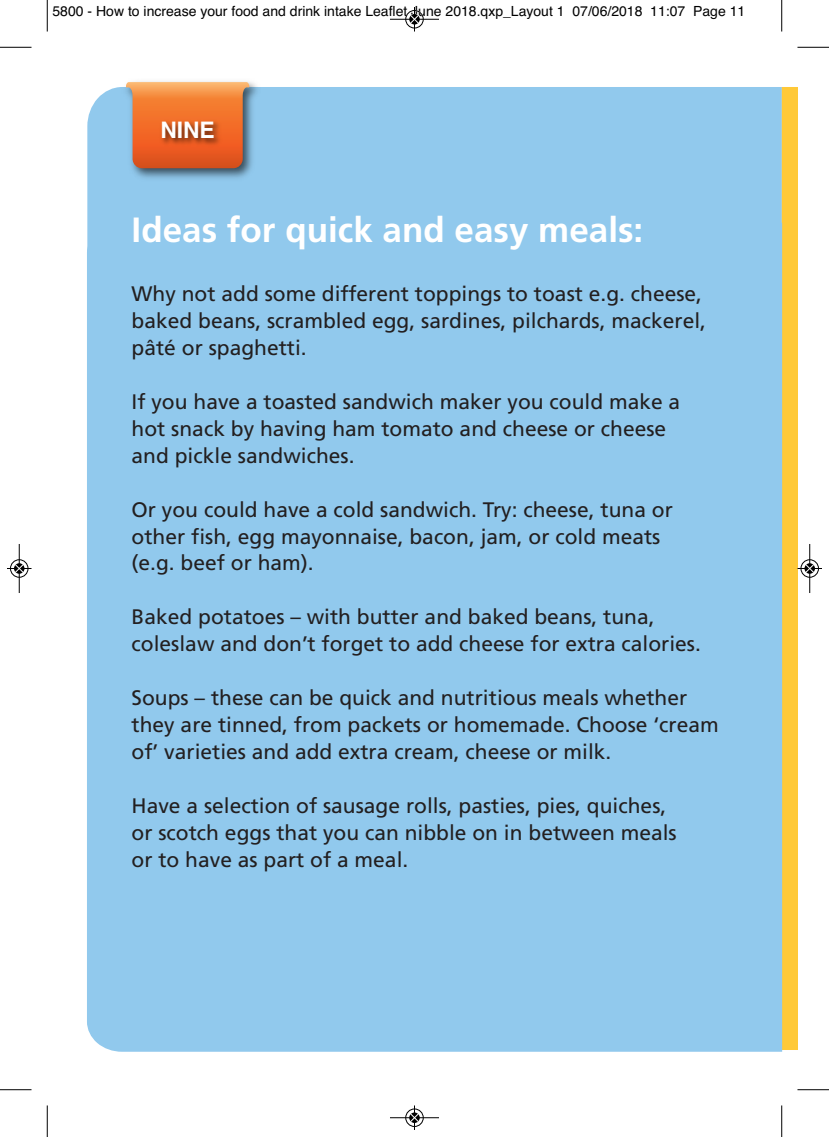
<style>
.page{position:relative;width:829px;height:1137px;background:#fff}
.page>*{position:absolute;margin:0;border:0;box-sizing:border-box;transform-origin:0 0}
.t1{font:700 35px "Frutiger";color:#fff}
.t2{font:700 22.75px "Helvetica";color:#fff}
.t3{font:21px/26.9px "Frutiger";color:#231f20}
.t4{font:14px "Helvetica";color:#000}
</style>
<div class="page">
<div style="left:87px;top:755px;width:695px;height:296px;background:#91c9ed"></div>
<div style="left:87px;top:87px;width:694px;height:668px;background:#91c9ed"></div>
<img style="left:108px;top:81px;width:169px;height:117px">
<svg style="left:126px;top:82px;width:123px;height:29px;background:#eb914f"></svg>
<img style="left:126px;top:111px;width:130px;height:73px">
<hr style="left:47px;top:0;width:1px;height:32px;background:#000">
<hr style="left:0;top:47px;width:32px;height:1px;background:#000">
<hr style="left:781px;top:0;width:1px;height:32px;background:#000">
<hr style="left:797px;top:47px;width:32px;height:1px;background:#000">
<hr style="left:47px;top:1105px;width:1px;height:31px;background:#000">
<hr style="left:0;top:1089px;width:32px;height:1px;background:#000">
<hr style="left:781px;top:1105px;width:1px;height:31px;background:#000">
<hr style="left:797px;top:1089px;width:32px;height:1px;background:#000">
<div style="left:405px;top:10px;width:19px;height:19px;border:1px solid #fff;border-radius:50%"></div>
<hr style="left:390px;top:19px;width:49px;height:1px;background:#000">
<div style="left:405px;top:10px;width:18px;height:18px;border:1px solid #000;border-radius:50%"></div>
<svg style="left:410px;top:7px;width:9px;height:25px"></svg>
<div style="left:405px;top:1108px;width:19px;height:18px;border:1px solid #fff;border-radius:50%"></div>
<hr style="left:390px;top:1117px;width:49px;height:1px;background:#000">
<div style="left:405px;top:1108px;width:18px;height:18px;border:1px solid #000;border-radius:50%"></div>
<svg style="left:410px;top:1105px;width:9px;height:24px"></svg>
<div style="left:10px;top:559px;width:19px;height:18px;border:1px solid #fff;border-radius:50%"></div>
<hr style="left:19px;top:544px;width:1px;height:49px;background:#000">
<div style="left:10px;top:559px;width:18px;height:18px;border:1px solid #000;border-radius:50%"></div>
<svg style="left:7px;top:564px;width:25px;height:9px"></svg>
<svg style="left:781px;top:87px;width:41px;height:962px"></svg>
<p class="t4" style="left:52px;top:6px;width:694px">5800 - How to increase your food and drink intake Leaflet June 2018.qxp_Layout 1 07/06/2018 11:07 Page 11</p>
<p class="t2" style="left:160px;top:122px;width:56px">NINE</p>
<p class="t1" style="left:132px;top:216px;width:513px">Ideas for quick and easy meals:</p>
<p class="t3" style="left:132px;top:281px;width:576px">Why not add some different toppings to toast e.g. cheese, baked beans, scrambled egg, sardines, pilchards, mackerel, pâté or spaghetti.</p>
<p class="t3" style="left:132px;top:389px;width:550px">If you have a toasted sandwich maker you could make a hot snack by having ham tomato and cheese or cheese and pickle sandwiches.</p>
<p class="t3" style="left:132px;top:497px;width:543px">Or you could have a cold sandwich. Try: cheese, tuna or other fish, egg mayonnaise, bacon, jam, or cold meats (e.g. beef or ham).</p>
<p class="t3" style="left:132px;top:605px;width:571px">Baked potatoes – with butter and baked beans, tuna, coleslaw and don’t forget to add cheese for extra calories.</p>
<p class="t3" style="left:132px;top:686px;width:588px">Soups – these can be quick and nutritious meals whether they are tinned, from packets or homemade. Choose ‘cream of’ varieties and add extra cream, cheese or milk.</p>
<p class="t3" style="left:132px;top:794px;width:546px">Have a selection of sausage rolls, pasties, pies, quiches, or scotch eggs that you can nibble on in between meals or to have as part of a meal.</p>
</div>
